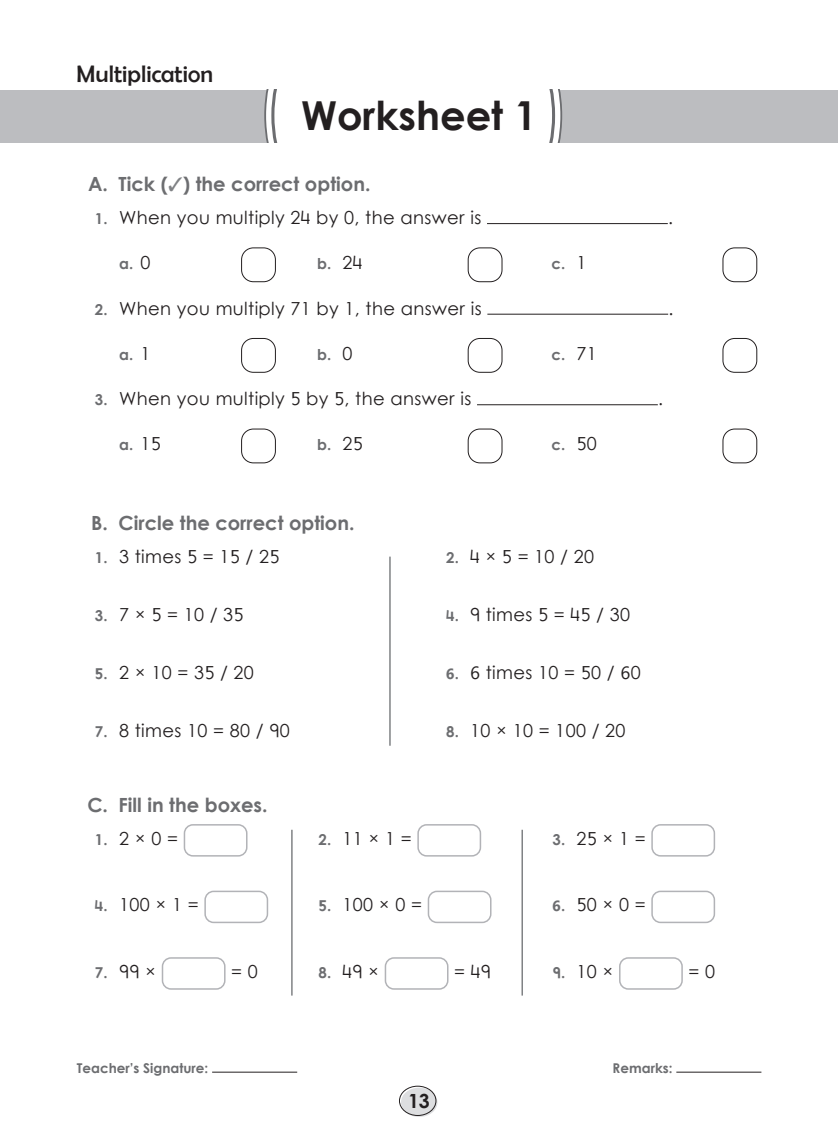
<style>
.page{position:relative;width:838px;height:1136px;background:#fff}
.page>*{position:absolute;margin:0;border:0;box-sizing:border-box;transform-origin:0 0}
.Rubric{font:39.9px "Century Gothic Bold New";color:#231f20}
.Chapter_heading{font:24px "Berlin Sans FB";color:#231f20}
.Rubric-2{font:19.5px "Century Gothic Bold New";color:#6c6d70}
.t1{font:19.5px "Century Gothic Bold New";color:#231f20}
.Sub_rubric{font:18px "Century Gothic Regular New";letter-spacing:.02em;color:#231f20}
.i__ii{font:15px "Century Gothic Bold New";color:#6c6d70}
.t2{font:13.5px "Century Gothic Bold New";color:#6c6d70}
.s1{color:#808285}
.s2{font-family:"Century Gothic Bold New";font-size:15px;color:#6c6d70}
.s3{font-family:"Century Gothic Regular New";font-size:18px;color:#231f20}
</style>
<div class="page">
<hr style="left:212px;top:1071px;width:85px;height:1px;background:#231f20">
<hr style="left:676px;top:1071px;width:85px;height:1px;background:#231f20">
<div style="left:401px;top:1087px;width:36px;height:29px;background:#dddee0;border-radius:50%"></div>
<div style="left:399px;top:1085px;width:37px;height:30px;border:1px solid #231f20;border-radius:50%"></div>
<hr style="left:487px;top:223px;width:181px;height:1px;background:#231f20">
<div style="left:241px;top:247px;width:35px;height:35px;border:1px solid #231f20;border-radius:12px"></div>
<div style="left:468px;top:247px;width:34px;height:35px;border:1px solid #231f20;border-radius:12px"></div>
<div style="left:722px;top:247px;width:35px;height:35px;border:1px solid #231f20;border-radius:12px"></div>
<hr style="left:487px;top:314px;width:181px;height:1px;background:#231f20">
<div style="left:241px;top:338px;width:35px;height:34px;border:1px solid #231f20;border-radius:12px"></div>
<div style="left:468px;top:338px;width:34px;height:34px;border:1px solid #231f20;border-radius:12px"></div>
<div style="left:722px;top:338px;width:35px;height:34px;border:1px solid #231f20;border-radius:12px"></div>
<hr style="left:477px;top:404px;width:181px;height:1px;background:#231f20">
<div style="left:241px;top:428px;width:35px;height:35px;border:1px solid #231f20;border-radius:12px"></div>
<div style="left:468px;top:428px;width:34px;height:35px;border:1px solid #231f20;border-radius:12px"></div>
<div style="left:722px;top:428px;width:35px;height:35px;border:1px solid #231f20;border-radius:12px"></div>
<hr style="left:389px;top:556px;width:2px;height:189px;background:#808285">
<div style="left:184px;top:824px;width:63px;height:32px;border:2px solid #b2b3b7;border-radius:9px"></div>
<div style="left:417px;top:824px;width:64px;height:32px;border:2px solid #b2b3b7;border-radius:9px"></div>
<div style="left:651px;top:824px;width:64px;height:32px;border:2px solid #b2b3b7;border-radius:9px"></div>
<div style="left:204px;top:890px;width:64px;height:33px;border:2px solid #b2b3b7;border-radius:9px"></div>
<div style="left:428px;top:890px;width:63px;height:33px;border:2px solid #b2b3b7;border-radius:9px"></div>
<div style="left:651px;top:890px;width:64px;height:33px;border:2px solid #b2b3b7;border-radius:9px"></div>
<div style="left:162px;top:957px;width:63px;height:32px;border:2px solid #b2b3b7;border-radius:9px"></div>
<div style="left:385px;top:957px;width:63px;height:32px;border:2px solid #b2b3b7;border-radius:9px"></div>
<div style="left:619px;top:957px;width:64px;height:32px;border:2px solid #b2b3b7;border-radius:9px"></div>
<hr style="left:291px;top:829px;width:2px;height:166px;background:#808285">
<hr style="left:521px;top:829px;width:2px;height:166px;background:#808285">
<div style="left:0;top:90px;width:838px;height:52px;background:#bcbdc0"></div>
<div style="left:264px;top:90px;width:298px;height:52px;background:#fff"></div>
<p class="Chapter_heading" style="left:77px;top:60px;width:138px">Multiplication</p>
<p class="Rubric" style="left:301px;top:85px;width:237px">Worksheet 1</p>
<p class="Rubric-2" style="left:88px;top:169px;width:284px">A. Tick (<span class="s1">✓</span>) the correct option.</p>
<p class="Sub_rubric" style="left:95px;top:205px;width:388px"><span class="s2">1.</span> When you multiply 24 by 0, the answer is</p>
<p class="Sub_rubric" style="left:668px;top:205px;width:6px">.</p>
<p class="i__ii" style="left:119px;top:252px;width:33px">a. <span class="s3">0</span></p>
<p class="i__ii" style="left:317px;top:252px;width:47px">b. <span class="s3">24</span></p>
<p class="i__ii" style="left:551px;top:252px;width:36px">c. <span class="s3">1</span></p>
<p class="Sub_rubric" style="left:95px;top:295px;width:388px"><span class="s2">2.</span> When you multiply 71 by 1, the answer is</p>
<p class="Sub_rubric" style="left:668px;top:295px;width:6px">.</p>
<p class="i__ii" style="left:119px;top:343px;width:33px">a. <span class="s3">1</span></p>
<p class="i__ii" style="left:317px;top:343px;width:37px">b. <span class="s3">0</span></p>
<p class="i__ii" style="left:551px;top:343px;width:47px">c. <span class="s3">71</span></p>
<p class="Sub_rubric" style="left:95px;top:386px;width:378px"><span class="s2">3.</span> When you multiply 5 by 5, the answer is</p>
<p class="Sub_rubric" style="left:658px;top:386px;width:6px">.</p>
<p class="i__ii" style="left:119px;top:433px;width:43px">a. <span class="s3">15</span></p>
<p class="i__ii" style="left:317px;top:433px;width:47px">b. <span class="s3">25</span></p>
<p class="i__ii" style="left:551px;top:433px;width:47px">c. <span class="s3">50</span></p>
<p class="Rubric-2" style="left:91px;top:508px;width:265px">B. Circle the correct option.</p>
<p class="Sub_rubric" style="left:95px;top:543px;width:186px"><span class="s2">1.</span> 3 times 5 = 15 / 25</p>
<p class="Sub_rubric" style="left:446px;top:543px;width:149px"><span class="s2">2.</span> 4 × 5 = 10 / 20</p>
<p class="Sub_rubric" style="left:95px;top:602px;width:150px"><span class="s2">3.</span> 7 × 5 = 10 / 35</p>
<p class="Sub_rubric" style="left:446px;top:602px;width:185px"><span class="s2">4.</span> 9 times 5 = 45 / 30</p>
<p class="Sub_rubric" style="left:95px;top:660px;width:161px"><span class="s2">5.</span> 2 × 10 = 35 / 20</p>
<p class="Sub_rubric" style="left:446px;top:660px;width:196px"><span class="s2">6.</span> 6 times 10 = 50 / 60</p>
<p class="Sub_rubric" style="left:95px;top:718px;width:196px"><span class="s2">7.</span> 8 times 10 = 80 / 90</p>
<p class="Sub_rubric" style="left:446px;top:718px;width:181px"><span class="s2">8.</span> 10 × 10 = 100 / 20</p>
<p class="Rubric-2" style="left:87px;top:790px;width:182px">C. Fill in the boxes.</p>
<p class="Sub_rubric" style="left:95px;top:825px;width:85px"><span class="s2">1.</span> 2 × 0 =</p>
<p class="Sub_rubric" style="left:318px;top:825px;width:95px"><span class="s2">2.</span> 11 × 1 =</p>
<p class="Sub_rubric" style="left:552px;top:825px;width:95px"><span class="s2">3.</span> 25 × 1 =</p>
<p class="Sub_rubric" style="left:95px;top:892px;width:105px"><span class="s2">4.</span> 100 × 1 =</p>
<p class="Sub_rubric" style="left:318px;top:892px;width:105px"><span class="s2">5.</span> 100 × 0 =</p>
<p class="Sub_rubric" style="left:552px;top:892px;width:95px"><span class="s2">6.</span> 50 × 0 =</p>
<p class="Sub_rubric" style="left:95px;top:958px;width:63px"><span class="s2">7.</span> 99 ×</p>
<p class="Sub_rubric" style="left:231px;top:958px;width:28px">= 0</p>
<p class="Sub_rubric" style="left:318px;top:958px;width:62px"><span class="s2">8.</span> 49 ×</p>
<p class="Sub_rubric" style="left:454px;top:958px;width:38px">= 49</p>
<p class="Sub_rubric" style="left:552px;top:958px;width:62px"><span class="s2">9.</span> 10 ×</p>
<p class="Sub_rubric" style="left:688px;top:958px;width:28px">= 0</p>
<p class="t2" style="left:77px;top:1057px;width:133px">Teacher’s Signature:</p>
<p class="t2" style="left:612px;top:1057px;width:61px">Remarks:</p>
<p class="t1" style="left:408px;top:1085px;width:23px">13</p>
</div>
